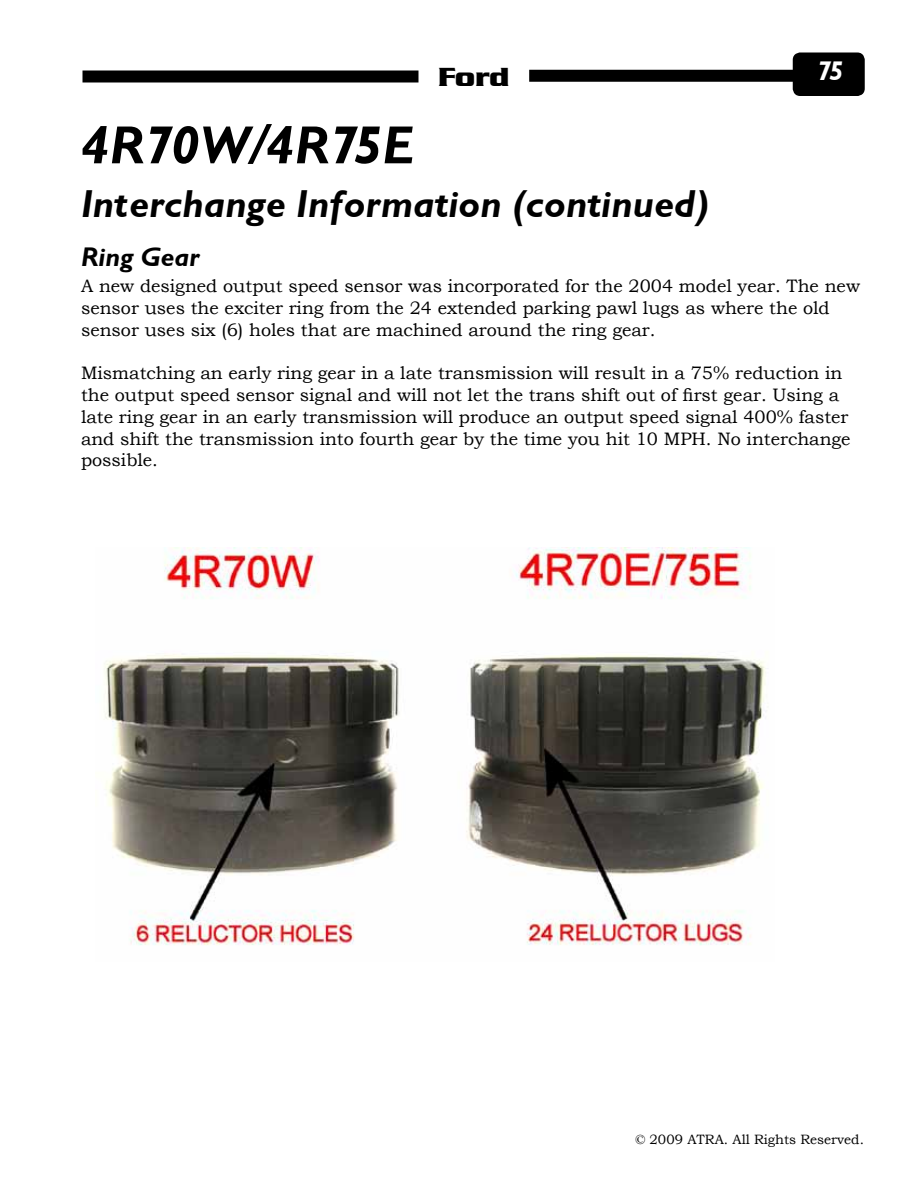
<style>
.page{position:relative;width:918px;height:1188px;background:#fff}
.page>*{position:absolute;margin:0;border:0;box-sizing:border-box;transform-origin:0 0}
.t1{font:54px "Garrison Sans BOLDITALIC";color:#000}
.t2{font:39px "Garrison Sans BOLDITALIC";color:#000}
.t3{font:27px "Garrison Sans BOLDITALIC";color:#000}
.t4{font:700 27px "Serpentine";color:#000}
.t5{font:27px "Garrison Sans BOLDITALIC";color:#fff}
.t6{font:18px/21.8px "Bookman Old Style";color:#000}
.t7{font:13.5px "Bookman Old Style";color:#000}
</style>
<div class="page">
<div style="left:794px;top:53px;width:70px;height:42px;background:#000;border-radius:7px"></div>
<div style="left:793px;top:52px;width:72px;height:44px;border:2px solid #000;border-radius:7px"></div>
<div style="left:82px;top:70px;width:336px;height:12px;background:#000"></div>
<div style="left:529px;top:70px;width:264px;height:12px;background:#000"></div>
<img style="left:104px;top:547px;width:662px;height:398px">
<h3 class="t4" style="left:438px;top:63px;width:73px">Ford</h3>
<h3 class="t5" style="left:817px;top:56px;width:28px">75</h3>
<h1 class="t1" style="left:81px;top:114px;width:334px">4R70W/4R75E</h1>
<h2 class="t2" style="left:81px;top:181px;width:629px">Interchange Information (continued)</h2>
<h3 class="t3" style="left:81px;top:241px;width:120px">Ring Gear</h3>
<p class="t6" style="left:81px;top:276px;width:781px">A new designed output speed sensor was incorporated for the 2004 model year. The new sensor uses the exciter ring from the 24 extended parking pawl lugs as where the old sensor uses six (6) holes that are machined around the ring gear.</p>
<p class="t6" style="left:81px;top:363px;width:771px">Mismatching an early ring gear in a late transmission will result in a 75% reduction in the output speed sensor signal and will not let the trans shift out of first gear. Using a late ring gear in an early transmission will produce an output speed signal 400% faster and shift the transmission into fourth gear by the time you hit 10 MPH. No interchange possible.</p>
<p class="t7" style="left:635px;top:1130px;width:230px">© 2009 ATRA. All Rights Reserved.</p>
</div>
